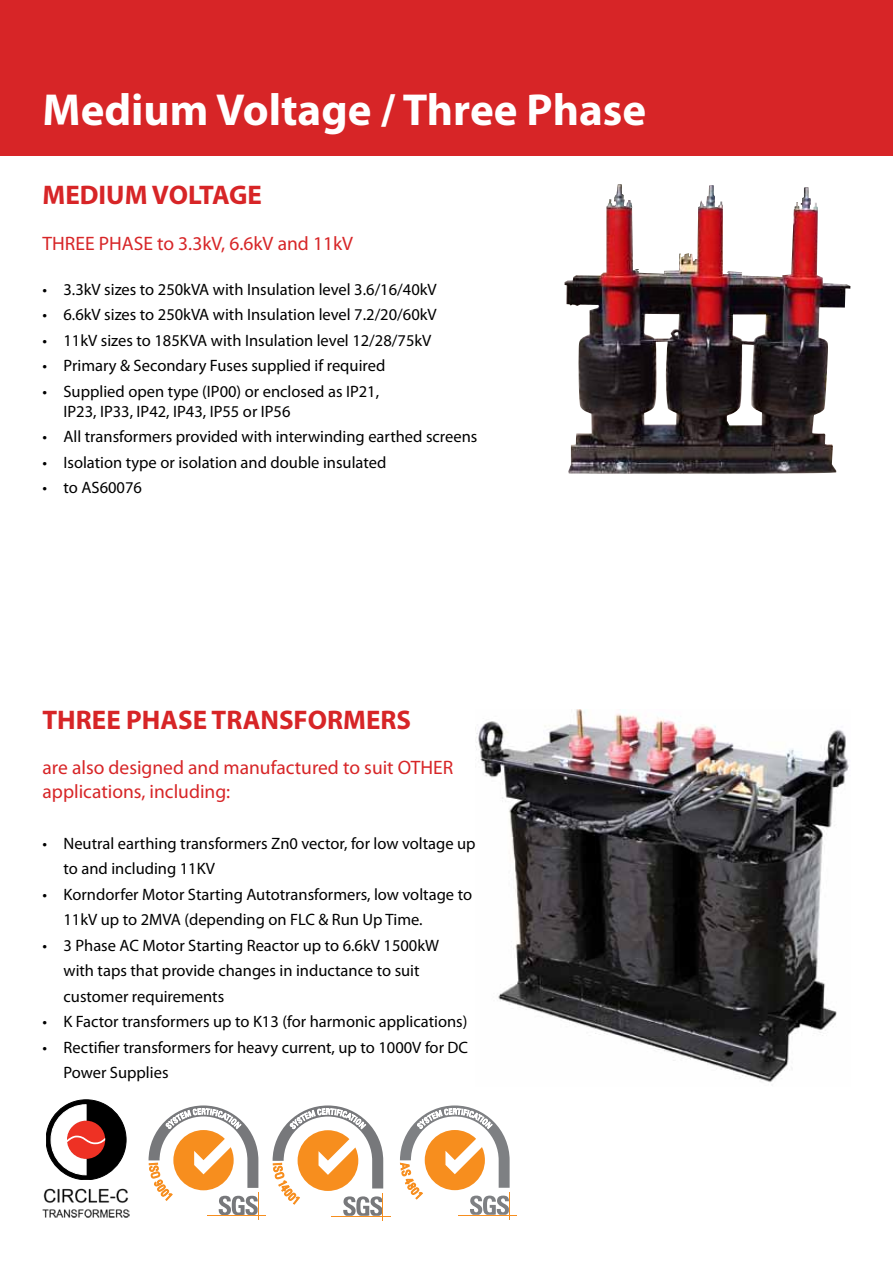
<style>
.page{position:relative;width:893px;height:1263px;background:#fff}
.page>*{position:absolute;margin:0;border:0;box-sizing:border-box;transform-origin:0 0}
.t1{font:700 45px "Myriad Pro";color:#fff}
.t2{font:700 27px "Myriad Pro";color:#d72527}
.t3{font:19.5px/23.4px "Myriad Pro";color:#d72527}
.t4{font:16.5px/25.5px "Myriad Pro";color:#000}
</style>
<div class="page">
<img style="left:476px;top:709px;width:373px;height:373px">
<div style="left:0;top:0;width:893px;height:156px;background:#d72527"></div>
<img style="left:564px;top:184px;width:286px;height:290px">
<svg style="left:727px;top:314px;width:39px;height:111px"></svg>
<svg style="left:644px;top:314px;width:35px;height:110px"></svg>
<img style="left:43px;top:1188px;width:86px;height:30px">
<div style="left:46px;top:1100px;width:80px;height:80px;background:#000;border-radius:50%"></div>
<div style="left:46px;top:1100px;width:80px;height:80px;border:1px solid #000;border-radius:50%"></div>
<svg style="left:51px;top:1104px;width:54px;height:71px"></svg>
<hr style="left:458px;top:1215px;width:59px;height:1px;background:#f78e1e">
<svg style="left:400px;top:1105px;width:110px;height:114px"></svg>
<hr style="left:331px;top:1216px;width:59px;height:1px;background:#f78e1e">
<svg style="left:272px;top:1105px;width:111px;height:115px"></svg>
<hr style="left:207px;top:1215px;width:58px;height:1px;background:#f78e1e">
<svg style="left:148px;top:1105px;width:111px;height:114px"></svg>
<h1 class="t1" style="left:43px;top:81px;width:605px">Medium Voltage / Three Phase</h1>
<h2 class="t2" style="left:43px;top:178px;width:221px">MEDIUM VOLTAGE</h2>
<p class="t3" style="left:43px;top:231px;width:312px">THREE PHASE to 3.3kV, 6.6kV and 11kV</p>
<p class="t4" style="left:43px;top:276px;width:396px">• 3.3kV sizes to 250kVA with Insulation level 3.6/16/40kV</p>
<p class="t4" style="left:43px;top:302px;width:396px">• 6.6kV sizes to 250kVA with Insulation level 7.2/20/60kV</p>
<p class="t4" style="left:43px;top:327px;width:390px">• 11kV sizes to 185KVA with Insulation level 12/28/75kV</p>
<p class="t4" style="left:43px;top:353px;width:344px">• Primary &amp; Secondary Fuses supplied if required</p>
<p class="t4" style="left:64px;top:381px;width:317px;line-height:19.8px;text-indent:-21px">• Supplied open type (IP00) or enclosed as IP21,<br>IP23, IP33, IP42, IP43, IP55 or IP56</p>
<p class="t4" style="left:43px;top:423px;width:436px">• All transformers provided with interwinding earthed screens</p>
<p class="t4" style="left:43px;top:449px;width:345px">• Isolation type or isolation and double insulated</p>
<p class="t4" style="left:43px;top:474px;width:101px">• to AS60076</p>
<h2 class="t2" style="left:43px;top:703px;width:370px">THREE PHASE TRANSFORMERS</h2>
<p class="t3" style="left:43px;top:756px;width:412px">are also designed and manufactured to suit OTHER applications, including:</p>
<p class="t4" style="left:64px;top:830px;width:414px;text-indent:-21px">• Neutral earthing transformers Zn0 vector, for low voltage up to and including 11KV</p>
<p class="t4" style="left:64px;top:881px;width:410px;text-indent:-21px">• Korndorfer Motor Starting Autotransformers, low voltage to<br>11kV up to 2MVA (depending on FLC &amp; Run Up Time.</p>
<p class="t4" style="left:64px;top:932px;width:377px;text-indent:-21px">• 3 Phase AC Motor Starting Reactor up to 6.6kV 1500kW with taps that provide changes in inductance to suit customer requirements</p>
<p class="t4" style="left:43px;top:1009px;width:426px">• K Factor transformers up to K13 (for harmonic applications)</p>
<p class="t4" style="left:64px;top:1034px;width:406px;text-indent:-21px">• Rectifier transformers for heavy current, up to 1000V for DC<br>Power Supplies</p>
</div>
